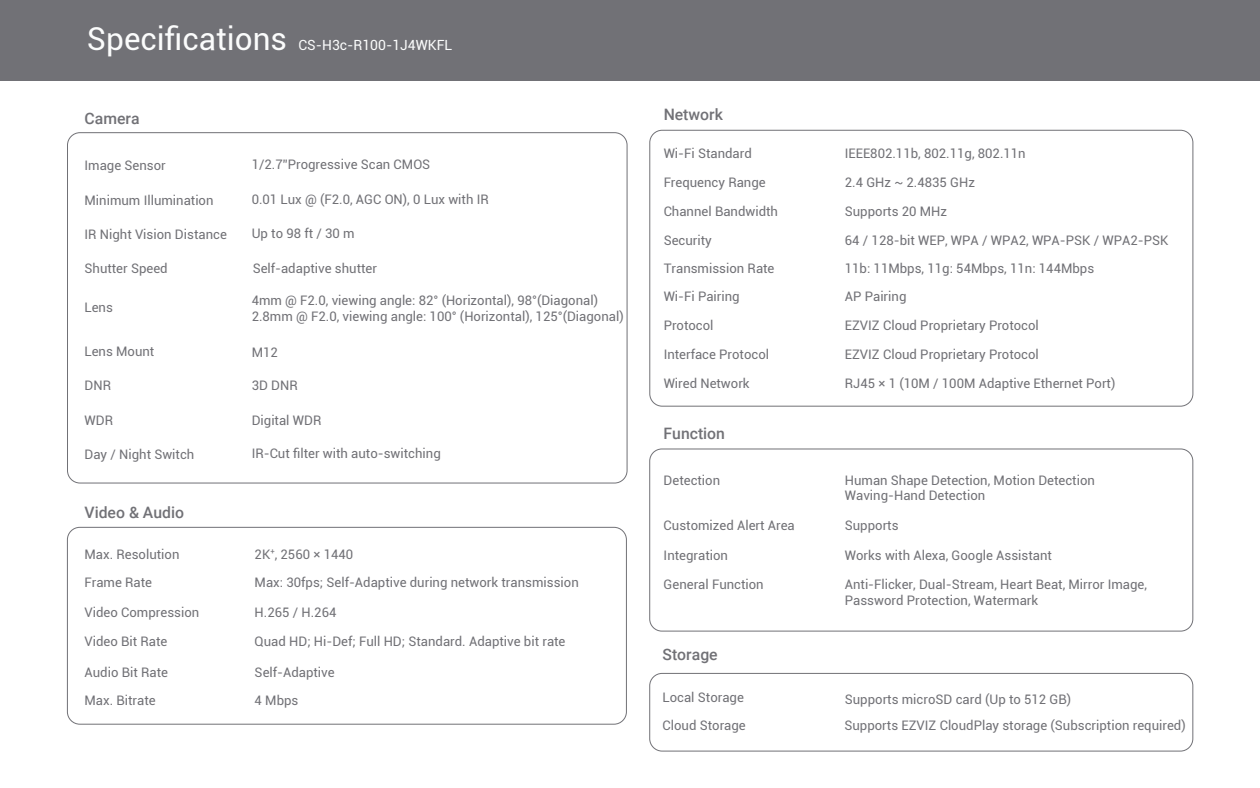
<style>
.page{position:relative;width:1260px;height:788px;background:#fff}
.page>*{position:absolute;margin:0;border:0;box-sizing:border-box;transform-origin:0 0}
.t1{font:31.5px "Roboto";color:#fbfcfc}
.t2{font:500 15.75px "Roboto";color:#717176}
.t3{font:14px "Roboto";color:#fbfcfc}
.t4{font:13.12px/15.8px "Roboto";color:#717176}
</style>
<div class="page">
<div style="left:0;top:0;width:1260px;height:80px;background:#717176"></div>
<div style="left:649px;top:130px;width:544px;height:276px;border:1px solid #717176;border-radius:12px"></div>
<div style="left:67px;top:527px;width:560px;height:197px;border:1px solid #717176;border-radius:12px"></div>
<div style="left:649px;top:673px;width:544px;height:78px;border:1px solid #717176;border-radius:12px"></div>
<div style="left:649px;top:448px;width:544px;height:183px;border:1px solid #717176;border-radius:12px"></div>
<h1 class="t1" style="left:87px;top:16px;width:202px">Specifications</h1>
<p class="t3" style="left:298px;top:35px;width:155px">CS-H3c-R100-1J4WKFL</p>
<p class="t2" style="left:85px;top:107px;width:57px">Camera</p>
<p class="t4" style="left:85px;top:157px;width:83px">Image Sensor</p>
<p class="t4" style="left:252px;top:156px;width:180px">1/2.7”Progressive Scan CMOS</p>
<p class="t4" style="left:85px;top:191px;width:131px">Minimum Illumination</p>
<p class="t4" style="left:252px;top:191px;width:239px">0.01 Lux @ (F2.0, AGC ON), 0 Lux with IR</p>
<p class="t4" style="left:85px;top:226px;width:144px">IR Night Vision Distance</p>
<p class="t4" style="left:252px;top:225px;width:105px">Up to 98 ft / 30 m</p>
<p class="t4" style="left:85px;top:260px;width:85px">Shutter Speed</p>
<p class="t4" style="left:253px;top:260px;width:126px">Self-adaptive shutter</p>
<p class="t4" style="left:252px;top:292px;width:374px">4mm @ F2.0, viewing angle: 82° (Horizontal), 98°(Diagonal)<br>2.8mm @ F2.0, viewing angle: 100° (Horizontal), 125°(Diagonal)</p>
<p class="t4" style="left:85px;top:299px;width:30px">Lens</p>
<p class="t4" style="left:85px;top:343px;width:71px">Lens Mount</p>
<p class="t4" style="left:252px;top:343px;width:28px">M12</p>
<p class="t4" style="left:85px;top:377px;width:28px">DNR</p>
<p class="t4" style="left:85px;top:411px;width:30px">WDR</p>
<p class="t4" style="left:252px;top:377px;width:48px">3D DNR</p>
<p class="t4" style="left:252px;top:411px;width:71px">Digital WDR</p>
<p class="t4" style="left:85px;top:445px;width:111px">Day / Night Switch</p>
<p class="t4" style="left:252px;top:444px;width:191px">IR-Cut filter with auto-switching</p>
<p class="t2" style="left:85px;top:501px;width:101px">Video &amp; Audio</p>
<p class="t4" style="left:85px;top:545px;width:96px">Max. Resolution</p>
<p class="t4" style="left:255px;top:545px;width:100px">2K<sup>+</sup>, 2560 × 1440</p>
<p class="t4" style="left:85px;top:574px;width:69px">Frame Rate</p>
<p class="t4" style="left:255px;top:574px;width:326px">Max: 30fps; Self-Adaptive during network transmission</p>
<p class="t4" style="left:85px;top:603px;width:116px">Video Compression</p>
<p class="t4" style="left:255px;top:603px;width:83px">H.265 / H.264</p>
<p class="t4" style="left:85px;top:632px;width:84px">Video Bit Rate</p>
<p class="t4" style="left:255px;top:632px;width:312px">Quad HD; Hi-Def; Full HD; Standard. Adaptive bit rate</p>
<p class="t4" style="left:85px;top:663px;width:85px">Audio Bit Rate</p>
<p class="t4" style="left:255px;top:663px;width:82px">Self-Adaptive</p>
<p class="t4" style="left:85px;top:692px;width:73px">Max. Bitrate</p>
<p class="t4" style="left:255px;top:692px;width:45px">4 Mbps</p>
<p class="t2" style="left:664px;top:104px;width:61px">Network</p>
<p class="t4" style="left:664px;top:145px;width:90px">Wi-Fi Standard</p>
<p class="t4" style="left:845px;top:145px;width:182px">IEEE802.11b, 802.11g, 802.11n</p>
<p class="t4" style="left:664px;top:173px;width:104px">Frequency Range</p>
<p class="t4" style="left:845px;top:173px;width:132px">2.4 GHz ~ 2.4835 GHz</p>
<p class="t4" style="left:664px;top:203px;width:116px">Channel Bandwidth</p>
<p class="t4" style="left:845px;top:203px;width:104px">Supports 20 MHz</p>
<p class="t4" style="left:664px;top:232px;width:50px">Security</p>
<p class="t4" style="left:845px;top:232px;width:325px">64 / 128-bit WEP, WPA / WPA2, WPA-PSK / WPA2-PSK</p>
<p class="t4" style="left:664px;top:254px;width:112px;line-height:28.1px">Transmission Rate<br>Wi-Fi Pairing</p>
<p class="t4" style="left:845px;top:254px;width:251px;line-height:28.1px">11b: 11Mbps, 11g: 54Mbps, 11n: 144Mbps<br>AP Pairing</p>
<p class="t4" style="left:664px;top:317px;width:51px">Protocol</p>
<p class="t4" style="left:845px;top:317px;width:196px">EZVIZ Cloud Proprietary Protocol</p>
<p class="t4" style="left:664px;top:346px;width:107px">Interface Protocol</p>
<p class="t4" style="left:845px;top:346px;width:196px">EZVIZ Cloud Proprietary Protocol</p>
<p class="t4" style="left:664px;top:374px;width:88px">Wired Network</p>
<p class="t4" style="left:845px;top:374px;width:272px">RJ45 × 1 (10M / 100M Adaptive Ethernet Port)</p>
<p class="t2" style="left:664px;top:422px;width:63px">Function</p>
<p class="t4" style="left:664px;top:471px;width:58px">Detection</p>
<p class="t4" style="left:845px;top:471px;width:252px">Human Shape Detection, Motion Detection<br>Waving-Hand Detection</p>
<p class="t4" style="left:664px;top:516px;width:133px">Customized Alert Area</p>
<p class="t4" style="left:845px;top:516px;width:55px">Supports</p>
<p class="t4" style="left:664px;top:546px;width:66px">Integration</p>
<p class="t4" style="left:845px;top:546px;width:209px">Works with Alexa, Google Assistant</p>
<p class="t4" style="left:664px;top:575px;width:102px">General Function</p>
<p class="t4" style="left:845px;top:575px;width:304px">Anti-Flicker, Dual-Stream, Heart Beat, Mirror Image,<br>Password Protection, Watermark</p>
<p class="t2" style="left:663px;top:643px;width:57px">Storage</p>
<p class="t4" style="left:663px;top:689px;width:83px">Local Storage</p>
<p class="t4" style="left:845px;top:691px;width:228px">Supports microSD card (Up to 512 GB)</p>
<p class="t4" style="left:663px;top:717px;width:85px">Cloud Storage</p>
<p class="t4" style="left:844px;top:717px;width:343px">Supports EZVIZ CloudPlay storage (Subscription required)</p>
</div>
